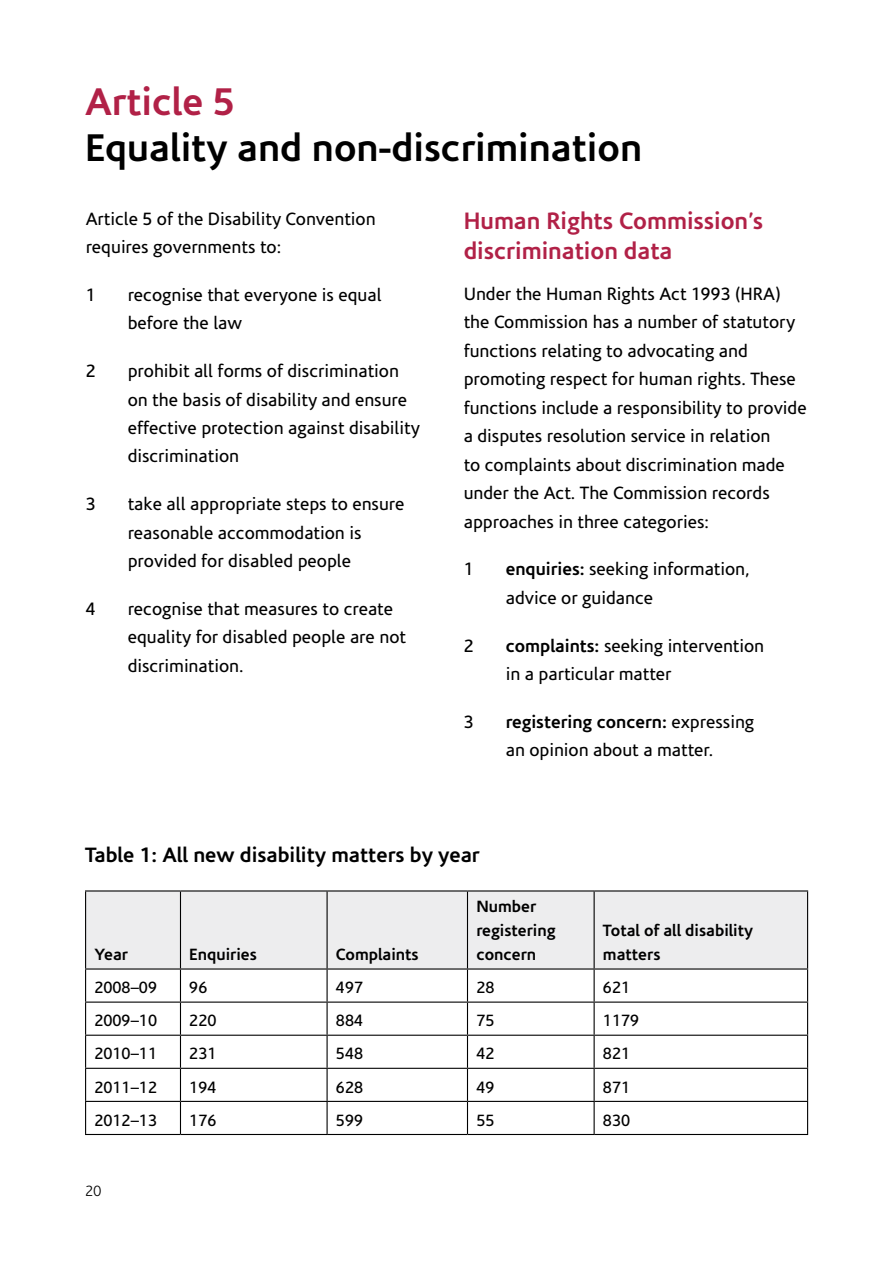
<style>
.page{position:relative;width:893px;height:1263px;background:#fff}
.page>*{position:absolute;margin:0;border:0;box-sizing:border-box;transform-origin:0 0}
.t1{font:700 39px "Coris Macron";color:#000}
.t2{font:700 39px "Coris Macron";color:#b12147}
.t3{font:700 24px/30px "Coris Macron";color:#b12147}
.t4{font:700 21px "Coris Macron";color:#000}
.t5{font:18px/28.5px "Coris Macron";color:#000}
.t6{font:16.5px "Coris Macron";color:#000}
.t7{font:700 16.5px/24px "Coris Macron";color:#000}
.t8{font:300 15px "Coris Macron";color:#000}
.s1{font-weight:700}
</style>
<div class="page">
<div style="left:86px;top:891px;width:721px;height:77px;background:#ededee"></div>
<svg style="left:86px;top:969px;width:721px;height:165px"></svg>
<hr style="left:85px;top:890px;width:95px;height:1px;background:#000">
<hr style="left:85px;top:891px;width:1px;height:77px;background:#000">
<hr style="left:180px;top:890px;width:147px;height:1px;background:#000">
<hr style="left:180px;top:891px;width:1px;height:77px;background:#000">
<hr style="left:327px;top:890px;width:140px;height:1px;background:#000">
<hr style="left:327px;top:891px;width:1px;height:77px;background:#000">
<hr style="left:467px;top:890px;width:127px;height:1px;background:#000">
<hr style="left:467px;top:891px;width:1px;height:77px;background:#000">
<hr style="left:594px;top:890px;width:214px;height:1px;background:#000">
<hr style="left:594px;top:891px;width:1px;height:77px;background:#000">
<hr style="left:807px;top:891px;width:1px;height:77px;background:#000">
<hr style="left:85px;top:968px;width:95px;height:1px;background:#000">
<hr style="left:85px;top:969px;width:1px;height:32px;background:#000">
<hr style="left:180px;top:968px;width:147px;height:1px;background:#000">
<hr style="left:180px;top:969px;width:1px;height:32px;background:#000">
<hr style="left:327px;top:968px;width:140px;height:1px;background:#000">
<hr style="left:327px;top:969px;width:1px;height:32px;background:#000">
<hr style="left:467px;top:968px;width:127px;height:1px;background:#000">
<hr style="left:467px;top:969px;width:1px;height:32px;background:#000">
<hr style="left:594px;top:968px;width:214px;height:1px;background:#000">
<hr style="left:594px;top:969px;width:1px;height:32px;background:#000">
<hr style="left:807px;top:969px;width:1px;height:32px;background:#000">
<hr style="left:85px;top:1001px;width:95px;height:2px;background:#000">
<hr style="left:85px;top:1003px;width:1px;height:32px;background:#000">
<hr style="left:180px;top:1001px;width:147px;height:2px;background:#000">
<hr style="left:180px;top:1003px;width:1px;height:32px;background:#000">
<hr style="left:327px;top:1001px;width:140px;height:2px;background:#000">
<hr style="left:327px;top:1003px;width:1px;height:32px;background:#000">
<hr style="left:467px;top:1001px;width:127px;height:2px;background:#000">
<hr style="left:467px;top:1003px;width:1px;height:32px;background:#000">
<hr style="left:594px;top:1001px;width:214px;height:2px;background:#000">
<hr style="left:594px;top:1003px;width:1px;height:32px;background:#000">
<hr style="left:807px;top:1003px;width:1px;height:32px;background:#000">
<hr style="left:85px;top:1035px;width:95px;height:1px;background:#000">
<hr style="left:85px;top:1036px;width:1px;height:32px;background:#000">
<hr style="left:180px;top:1035px;width:147px;height:1px;background:#000">
<hr style="left:180px;top:1036px;width:1px;height:32px;background:#000">
<hr style="left:327px;top:1035px;width:140px;height:1px;background:#000">
<hr style="left:327px;top:1036px;width:1px;height:32px;background:#000">
<hr style="left:467px;top:1035px;width:127px;height:1px;background:#000">
<hr style="left:467px;top:1036px;width:1px;height:32px;background:#000">
<hr style="left:594px;top:1035px;width:214px;height:1px;background:#000">
<hr style="left:594px;top:1036px;width:1px;height:32px;background:#000">
<hr style="left:807px;top:1036px;width:1px;height:32px;background:#000">
<hr style="left:85px;top:1068px;width:95px;height:1px;background:#000">
<hr style="left:85px;top:1069px;width:1px;height:32px;background:#000">
<hr style="left:180px;top:1068px;width:147px;height:1px;background:#000">
<hr style="left:180px;top:1069px;width:1px;height:32px;background:#000">
<hr style="left:327px;top:1068px;width:140px;height:1px;background:#000">
<hr style="left:327px;top:1069px;width:1px;height:32px;background:#000">
<hr style="left:467px;top:1068px;width:127px;height:1px;background:#000">
<hr style="left:467px;top:1069px;width:1px;height:32px;background:#000">
<hr style="left:594px;top:1068px;width:214px;height:1px;background:#000">
<hr style="left:594px;top:1069px;width:1px;height:32px;background:#000">
<hr style="left:807px;top:1069px;width:1px;height:32px;background:#000">
<hr style="left:85px;top:1101px;width:95px;height:1px;background:#000">
<hr style="left:85px;top:1102px;width:1px;height:32px;background:#000">
<hr style="left:180px;top:1101px;width:147px;height:1px;background:#000">
<hr style="left:180px;top:1102px;width:1px;height:32px;background:#000">
<hr style="left:327px;top:1101px;width:140px;height:1px;background:#000">
<hr style="left:327px;top:1102px;width:1px;height:32px;background:#000">
<hr style="left:467px;top:1101px;width:127px;height:1px;background:#000">
<hr style="left:467px;top:1102px;width:1px;height:32px;background:#000">
<hr style="left:594px;top:1101px;width:214px;height:1px;background:#000">
<hr style="left:594px;top:1102px;width:1px;height:32px;background:#000">
<hr style="left:807px;top:1102px;width:1px;height:32px;background:#000">
<hr style="left:85px;top:1134px;width:95px;height:1px;background:#000">
<hr style="left:180px;top:1134px;width:147px;height:1px;background:#000">
<hr style="left:327px;top:1134px;width:140px;height:1px;background:#000">
<hr style="left:467px;top:1134px;width:127px;height:1px;background:#000">
<hr style="left:594px;top:1134px;width:214px;height:1px;background:#000">
<h1 class="t2" style="left:85px;top:79px;width:151px">Article 5</h1>
<h1 class="t1" style="left:85px;top:126px;width:558px">Equality and non-discrimination</h1>
<p class="t5" style="left:86px;top:205px;width:291px">Article 5 of the Disability Convention requires governments to:</p>
<p class="t5" style="left:86px;top:281px;width:11px">1</p>
<p class="t5" style="left:128px;top:281px;width:255px">recognise that everyone is equal before the law</p>
<p class="t5" style="left:86px;top:357px;width:11px">2</p>
<p class="t5" style="left:128px;top:357px;width:294px">prohibit all forms of discrimination on the basis of disability and ensure effective protection against disability discrimination</p>
<p class="t5" style="left:86px;top:490px;width:11px">3</p>
<p class="t5" style="left:128px;top:490px;width:278px">take all appropriate steps to ensure reasonable accommodation is provided for disabled people</p>
<p class="t5" style="left:86px;top:595px;width:11px">4</p>
<p class="t5" style="left:128px;top:595px;width:280px">recognise that measures to create equality for disabled people are not discrimination.</p>
<h2 class="t3" style="left:464px;top:205px;width:301px">Human Rights Commission’s discrimination data</h2>
<p class="t5" style="left:464px;top:280px;width:344px">Under the Human Rights Act 1993 (HRA) the Commission has a number of statutory functions relating to advocating and promoting respect for human rights. These functions include a responsibility to provide a disputes resolution service in relation<br>to complaints about discrimination made under the Act. The Commission records approaches in three categories:</p>
<p class="t5" style="left:464px;top:555px;width:11px">1</p>
<p class="t5" style="left:506px;top:555px;width:245px"><span class="s1">enquiries:</span> seeking information, advice or guidance</p>
<p class="t5" style="left:464px;top:631px;width:11px">2</p>
<p class="t5" style="left:506px;top:631px;width:260px"><span class="s1">complaints:</span> seeking intervention in a particular matter</p>
<p class="t5" style="left:464px;top:708px;width:11px">3</p>
<p class="t5" style="left:506px;top:708px;width:250px"><span class="s1">registering concern:</span> expressing an opinion about a matter.</p>
<p class="t4" style="left:85px;top:843px;width:396px">Table 1: All new disability matters by year</p>
<p class="t7" style="left:94px;top:943px;width:35px">Year</p>
<p class="t7" style="left:189px;top:943px;width:69px">Enquiries</p>
<p class="t7" style="left:336px;top:943px;width:84px">Complaints</p>
<p class="t7" style="left:476px;top:895px;width:81px">Number registering concern</p>
<p class="t7" style="left:603px;top:919px;width:152px">Total of all disability matters</p>
<p class="t6" style="left:94px;top:979px;width:64px">2008–09</p>
<p class="t6" style="left:189px;top:979px;width:20px">96</p>
<p class="t6" style="left:336px;top:979px;width:29px">497</p>
<p class="t6" style="left:476px;top:979px;width:20px">28</p>
<p class="t6" style="left:603px;top:979px;width:29px">621</p>
<p class="t6" style="left:94px;top:1012px;width:64px">2009–10</p>
<p class="t6" style="left:189px;top:1012px;width:29px">220</p>
<p class="t6" style="left:336px;top:1012px;width:29px">884</p>
<p class="t6" style="left:476px;top:1012px;width:20px">75</p>
<p class="t6" style="left:603px;top:1012px;width:38px">1179</p>
<p class="t6" style="left:94px;top:1045px;width:64px">2010–11</p>
<p class="t6" style="left:189px;top:1045px;width:29px">231</p>
<p class="t6" style="left:336px;top:1045px;width:29px">548</p>
<p class="t6" style="left:476px;top:1045px;width:20px">42</p>
<p class="t6" style="left:603px;top:1045px;width:29px">821</p>
<p class="t6" style="left:94px;top:1078px;width:64px">2011–12</p>
<p class="t6" style="left:189px;top:1078px;width:29px">194</p>
<p class="t6" style="left:336px;top:1078px;width:29px">628</p>
<p class="t6" style="left:476px;top:1078px;width:20px">49</p>
<p class="t6" style="left:603px;top:1078px;width:29px">871</p>
<p class="t6" style="left:94px;top:1111px;width:64px">2012–13</p>
<p class="t6" style="left:189px;top:1111px;width:29px">176</p>
<p class="t6" style="left:336px;top:1111px;width:29px">599</p>
<p class="t6" style="left:476px;top:1111px;width:20px">55</p>
<p class="t6" style="left:603px;top:1111px;width:29px">830</p>
<p class="t8" style="left:85px;top:1182px;width:18px">20</p>
</div>
